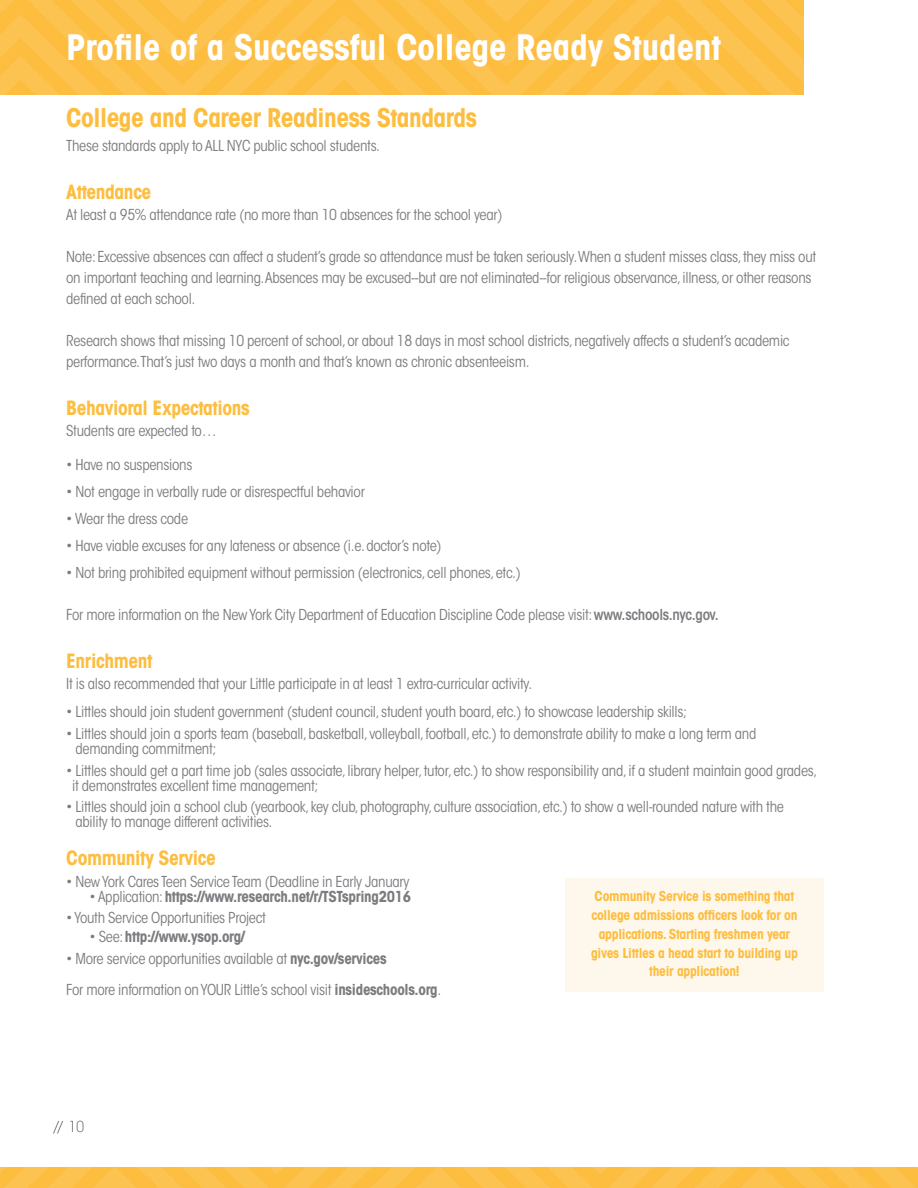
<style>
.page{position:relative;width:918px;height:1188px;background:#fff}
.page>*{position:absolute;margin:0;border:0;box-sizing:border-box;transform-origin:0 0}
.t1{font:700 condensed 34.8px "ITC Avant Garde Std";color:#fff}
.t2{font:700 condensed 25.5px "ITC Avant Garde Std";letter-spacing:-.02em;color:#fdbd3f}
.t3{font:700 condensed 19.5px "ITC Avant Garde Std";letter-spacing:-.02em;color:#fdbd3f}
.t4{font:condensed 15px/21px "ITC Avant Garde Std";letter-spacing:-.02em;color:#7b7c7f}
.t5{font:700 condensed 15px "ITC Avant Garde Std";letter-spacing:-.02em;color:#7b7c7f}
.t6{font:200 condensed 15px "ITC Avant Garde Std";color:#000}
.t7{font:700 condensed 13.5px/18.8px "ITC Avant Garde Std";letter-spacing:-.02em;color:#fdbd3f;text-align:center}
.s1{font-weight:600}
.s2{font-weight:400}
.s3{font-weight:700}
</style>
<div class="page">
<img style="left:0;top:1167px;width:918px;height:21px">
<img style="left:0;top:0;width:804px;height:94px">
<hr style="left:917px;top:665px;width:1px;height:502px;background:#fdbd3f">
<div style="left:565px;top:878px;width:259px;height:113px;background:#fef8ec"></div>
<h1 class="t1" style="left:66px;top:25px;width:656px">Profile of a Successful College Ready Student</h1>
<h2 class="t2" style="left:66px;top:101px;width:412px">College and Career Readiness Standards</h2>
<p class="t4" style="left:66px;top:135px;width:315px">These standards apply to ALL NYC public school students.</p>
<h3 class="t3" style="left:66px;top:179px;width:87px">Attendance</h3>
<p class="t4" style="left:66px;top:204px;width:438px">At least a 95% attendance rate (no more than 10 absences for the school year)</p>
<p class="t4" style="left:66px;top:246px;width:752px">Note: Excessive absences can affect a student’s grade so attendance must be taken seriously. When a student misses class, they miss out on important teaching and learning. Absences may be excused--but are not eliminated--for religious observance, illness, or other reasons defined at each school.</p>
<p class="t4" style="left:66px;top:330px;width:725px">Research shows that missing 10 percent of school, or about 18 days in most school districts, negatively affects a student’s academic performance.That’s just two days a month and that’s known as chronic absenteeism.</p>
<h3 class="t3" style="left:66px;top:395px;width:185px">Behavioral Expectations</h3>
<p class="t4" style="left:66px;top:420px;width:152px">Students are expected to…</p>
<p class="t4" style="left:66px;top:454px;width:128px">• Have no suspensions</p>
<p class="t4" style="left:66px;top:481px;width:300px">• Not engage in verbally rude or disrespectful behavior</p>
<p class="t4" style="left:66px;top:508px;width:123px">• Wear the dress code</p>
<p class="t4" style="left:66px;top:535px;width:377px">• Have viable excuses for any lateness or absence (i.e. doctor’s note)</p>
<p class="t4" style="left:66px;top:562px;width:456px">• Not bring prohibited equipment without permission (electronics, cell phones, etc.)</p>
<p class="t4" style="left:66px;top:604px;width:654px">For more information on the New York City Department of Education Discipline Code please visit: <span class="s1">www.schools.nyc.gov.</span></p>
<h3 class="t3" style="left:66px;top:648px;width:88px">Enrichment</h3>
<p class="t4" style="left:66px;top:673px;width:468px">It is also recommended that your Little participate in at least 1 extra-curricular activity.</p>
<p class="t4" style="left:66px;top:701px;width:622px">• Littles should join student government (student council, student youth board, etc.) to showcase leadership skills;</p>
<p class="t4" style="left:76px;top:726px;width:682px;line-height:15px;text-indent:-9px">• Littles should join a sports team (baseball, basketball, volleyball, football, etc.) to demonstrate ability to make a long term and demanding commitment;</p>
<p class="t4" style="left:72px;top:763px;width:747px;line-height:15px;text-indent:-6px">• Littles should get a part time job (sales associate, library helper, tutor, etc.) to show responsibility and, if a student maintain good grades, it demonstrates excellent time management;</p>
<p class="t4" style="left:76px;top:800px;width:710px;line-height:15px;text-indent:-9px">• Littles should join a school club (yearbook, key club, photography, culture association, etc.) to show a well-rounded nature with the ability to manage different activities.</p>
<h3 class="t3" style="left:66px;top:845px;width:151px">Community Service</h3>
<p class="t4" style="left:66px;top:871px;width:345px">• New York Cares Teen Service Team (Deadline in Early January</p>
<p class="t5" style="left:89px;top:887px;width:323px"><span class="s2">• Application:</span> https://www.research.net/r/TSTspring2016</p>
<p class="t4" style="left:66px;top:908px;width:201px">• Youth Service Opportunities Project</p>
<p class="t5" style="left:89px;top:927px;width:157px"><span class="s2">• See:</span> http://www.ysop.org/</p>
<p class="t4" style="left:66px;top:943px;width:377px;line-height:30.8px">• More service opportunities available at <span class="s3">nyc.gov/services<br></span>For more information on YOUR Little’s school visit <span class="s3">insideschools.org</span>.</p>
<p class="t7" style="left:591px;top:887px;width:208px">Community Service is something that college admissions officers look for on applications. Starting freshmen year gives Littles a head start to building up their application!</p>
<p class="t6" style="left:54px;top:1118px;width:31px">// 10</p>
</div>
